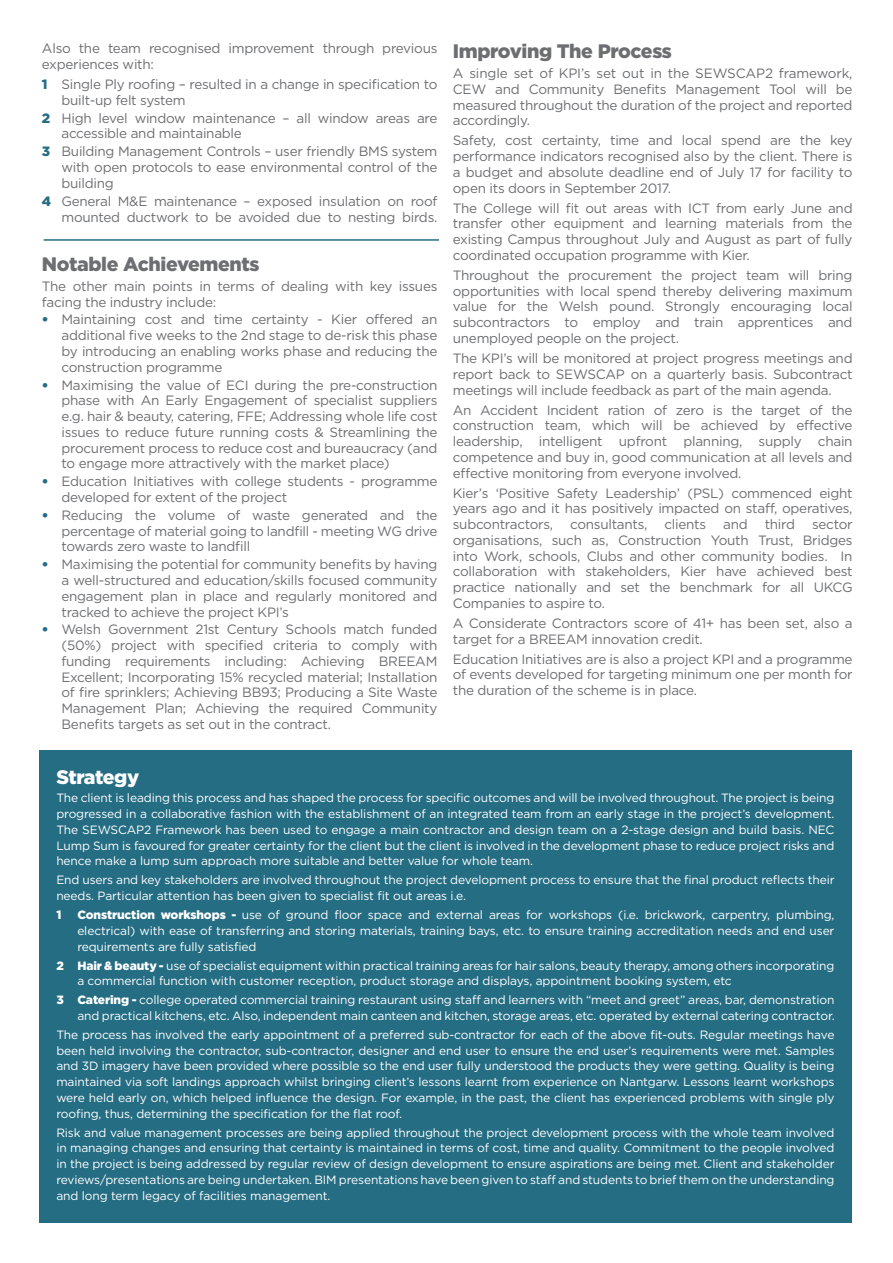
<style>
.page{position:relative;width:893px;height:1263px;background:#fff}
.page>*{position:absolute;margin:0;border:0;box-sizing:border-box;transform-origin:0 0}
.t1{font:900 19.5px "Gotham";letter-spacing:-.02em;color:#6d6e71}
.t2{font:900 19.5px "Gotham";letter-spacing:-.025em;color:#fff}
.t3{font:13.5px/15.8px "Gotham";letter-spacing:-.02em;color:#6d6e71;text-align:justify}
.t4{font:12px/15.8px "Gotham";letter-spacing:-.01em;color:#fff;text-align:justify}
.t5{font:900 12px "Gotham";color:#fff}
.s1{font-weight:900;color:#256d83}
.s2{font-weight:900}
</style>
<div class="page">
<div style="left:39px;top:751px;width:812px;height:472px;background:#256d83"></div>
<hr style="left:44px;top:239px;width:395px;height:2px;background:#256d83">
<p class="t3" style="left:42px;top:40px;width:397px">Also the team recognised improvement through previous experiences with:</p>
<p class="t3" style="left:61px;top:76px;width:377px;text-indent:-19px"><span class="s1">1</span> Single Ply roofing – resulted in a change in specification to built-up felt system</p>
<p class="t3" style="left:61px;top:110px;width:377px;text-indent:-19px"><span class="s1">2</span> High level window maintenance – all window areas are accessible and maintainable</p>
<p class="t3" style="left:61px;top:143px;width:377px;text-indent:-19px"><span class="s1">3</span> Building Management Controls – user friendly BMS system with open protocols to ease environmental control of the building</p>
<p class="t3" style="left:42px;top:193px;width:397px;text-align:right"><span class="s1">4</span> General M&amp;E maintenance – exposed insulation on roof mounted ductwork to be avoided due to nesting birds.</p>
<h1 class="t1" style="left:42px;top:250px;width:219px">Notable Achievements</h1>
<p class="t3" style="left:42px;top:278px;width:397px">The other main points in terms of dealing with key issues facing the industry include:</p>
<p class="t3" style="left:61px;top:312px;width:377px;text-indent:-19px"><span class="s1">•</span> Maintaining cost and time certainty - Kier offered an additional five weeks to the 2nd stage to de-risk this phase by introducing an enabling works phase and reducing the construction programme</p>
<p class="t3" style="left:61px;top:377px;width:377px;text-indent:-19px"><span class="s1">•</span> Maximising the value of ECI during the pre-construction phase with An Early Engagement of specialist suppliers e.g. hair &amp; beauty, catering, FFE; Addressing whole life cost issues to reduce future running costs &amp; Streamlining the procurement process to reduce cost and bureaucracy (and to engage more attractively with the market place)</p>
<p class="t3" style="left:61px;top:473px;width:377px;text-indent:-19px"><span class="s1">•</span> Education Initiatives with college students - programme developed for extent of the project</p>
<p class="t3" style="left:61px;top:507px;width:377px;text-indent:-19px"><span class="s1">•</span> Reducing the volume of waste generated and the percentage of material going to landfill - meeting WG drive towards zero waste to landfill</p>
<p class="t3" style="left:61px;top:556px;width:377px;text-indent:-19px"><span class="s1">•</span> Maximising the potential for community benefits by having a well-structured and education/skills focused community engagement plan in place and regularly monitored and tracked to achieve the project KPI’s</p>
<p class="t3" style="left:61px;top:621px;width:377px;text-indent:-19px"><span class="s1">•</span> Welsh Government 21st Century Schools match funded (50%) project with specified criteria to comply with funding requirements including: Achieving BREEAM Excellent; Incorporating 15% recycled material; Installation of fire sprinklers; Achieving BB93; Producing a Site Waste Management Plan; Achieving the required Community Benefits targets as set out in the contract.</p>
<h1 class="t1" style="left:453px;top:38px;width:220px">Improving The Process</h1>
<p class="t3" style="left:453px;top:65px;width:401px">A single set of KPI’s set out in the SEWSCAP2 framework, CEW and Community Benefits Management Tool will be measured throughout the duration of the project and reported accordingly.</p>
<p class="t3" style="left:453px;top:132px;width:401px">Safety, cost certainty, time and local spend are the key performance indicators recognised also by the client. There is a budget and absolute deadline end of July 17 for facility to open its doors in September 2017.</p>
<p class="t3" style="left:453px;top:200px;width:401px">The College will fit out areas with ICT from early June and transfer other equipment and learning materials from the existing Campus throughout July and August as part of fully coordinated occupation programme with Kier.</p>
<p class="t3" style="left:453px;top:267px;width:401px">Throughout the procurement the project team will bring opportunities with local spend thereby delivering maximum value for the Welsh pound. Strongly encouraging local subcontractors to employ and train apprentices and unemployed people on the project.</p>
<p class="t3" style="left:453px;top:350px;width:401px">The KPI’s will be monitored at project progress meetings and report back to SEWSCAP on a quarterly basis. Subcontract meetings will include feedback as part of the main agenda.</p>
<p class="t3" style="left:453px;top:402px;width:401px">An Accident Incident ration of zero is the target of the construction team, which will be achieved by effective leadership, intelligent upfront planning, supply chain competence and buy in, good communication at all levels and effective monitoring from everyone involved.</p>
<p class="t3" style="left:453px;top:485px;width:401px">Kier’s ‘Positive Safety Leadership’ (PSL) commenced eight years ago and it has positively impacted on staff, operatives, subcontractors,</p>
<p class="t3" style="left:570px;top:516px;width:79px">consultants,</p>
<p class="t3" style="left:664px;top:516px;width:43px">clients</p>
<p class="t3" style="left:723px;top:516px;width:26px">and</p>
<p class="t3" style="left:765px;top:516px;width:32px">third</p>
<p class="t3" style="left:453px;top:516px;width:401px;text-indent:359px">sector organisations, such as, Construction Youth Trust, Bridges into Work, schools, Clubs and other community bodies. In collaboration with stakeholders, Kier have achieved best practice nationally and set the benchmark for all UKCG Companies to aspire to.</p>
<p class="t3" style="left:453px;top:615px;width:401px">A Considerate Contractors score of 41+ has been set, also a target for a BREEAM innovation credit.</p>
<p class="t3" style="left:453px;top:651px;width:401px">Education Initiatives are is also a project KPI and a programme of events developed for targeting minimum one per month for the duration of the scheme is in place.</p>
<h1 class="t2" style="left:56px;top:763px;width:84px">Strategy</h1>
<p class="t4" style="left:56px;top:790px;width:780px">The client is leading this process and has shaped the process for specific outcomes and will be involved throughout. The project is being progressed in a collaborative fashion with the establishment of an integrated team from an early stage in the project’s development.<br>The SEWSCAP2 Framework has been used to engage a main contractor and design team on a 2-stage design and build basis. NEC Lump Sum is favoured for greater certainty for the client but the client is involved in the development phase to reduce project risks and hence make a lump sum approach more suitable and better value for whole team.</p>
<p class="t4" style="left:56px;top:872px;width:780px">End users and key stakeholders are involved throughout the project development process to ensure that the final product reflects their needs. Particular attention has been given to specialist fit out areas i.e.</p>
<p class="t5" style="left:56px;top:906px;width:7px">1</p>
<p class="t4" style="left:77px;top:907px;width:759px"><span class="s2">Construction workshops -</span> use of ground floor space and external areas for workshops (i.e. brickwork, carpentry, plumbing, electrical) with ease of transferring and storing materials, training bays, etc. to ensure training accreditation needs and end user requirements are fully satisfied</p>
<p class="t4" style="left:77px;top:957px;width:759px;text-indent:-21px"><span class="s2">2 Hair &amp; beauty -</span> use of specialist equipment within practical training areas for hair salons, beauty therapy, among others incorporating a commercial function with customer reception, product storage and displays, appointment booking system, etc</p>
<p class="t4" style="left:56px;top:992px;width:780px;text-align:right"><span class="s2">3 Catering -</span> college operated commercial training restaurant using staff and learners with “meet and greet” areas, bar, demonstration and practical kitchens, etc. Also, independent main canteen and kitchen, storage areas, etc. operated by external catering contractor.</p>
<p class="t4" style="left:56px;top:1026px;width:780px">The process has involved the early appointment of a preferred sub-contractor for each of the above fit-outs. Regular meetings have been held involving the contractor, sub-contractor, designer and end user to ensure the end user’s requirements were met. Samples and 3D imagery have been provided where possible so the end user fully understood the products they were getting. Quality is being maintained via soft landings approach whilst bringing client’s lessons learnt from experience on Nantgarw. Lessons learnt workshops were held early on, which helped influence the design. For example, in the past, the client has experienced problems with single ply roofing, thus, determining the specification for the flat roof.</p>
<p class="t4" style="left:56px;top:1124px;width:780px">Risk and value management processes are being applied throughout the project development process with the whole team involved in managing changes and ensuring that certainty is maintained in terms of cost, time and quality. Commitment to the people involved in the project is being addressed by regular review of design development to ensure aspirations are being met. Client and stakeholder reviews/presentations are being undertaken. BIM presentations have been given to staff and students to brief them on the understanding and long term legacy of facilities management.</p>
</div>
